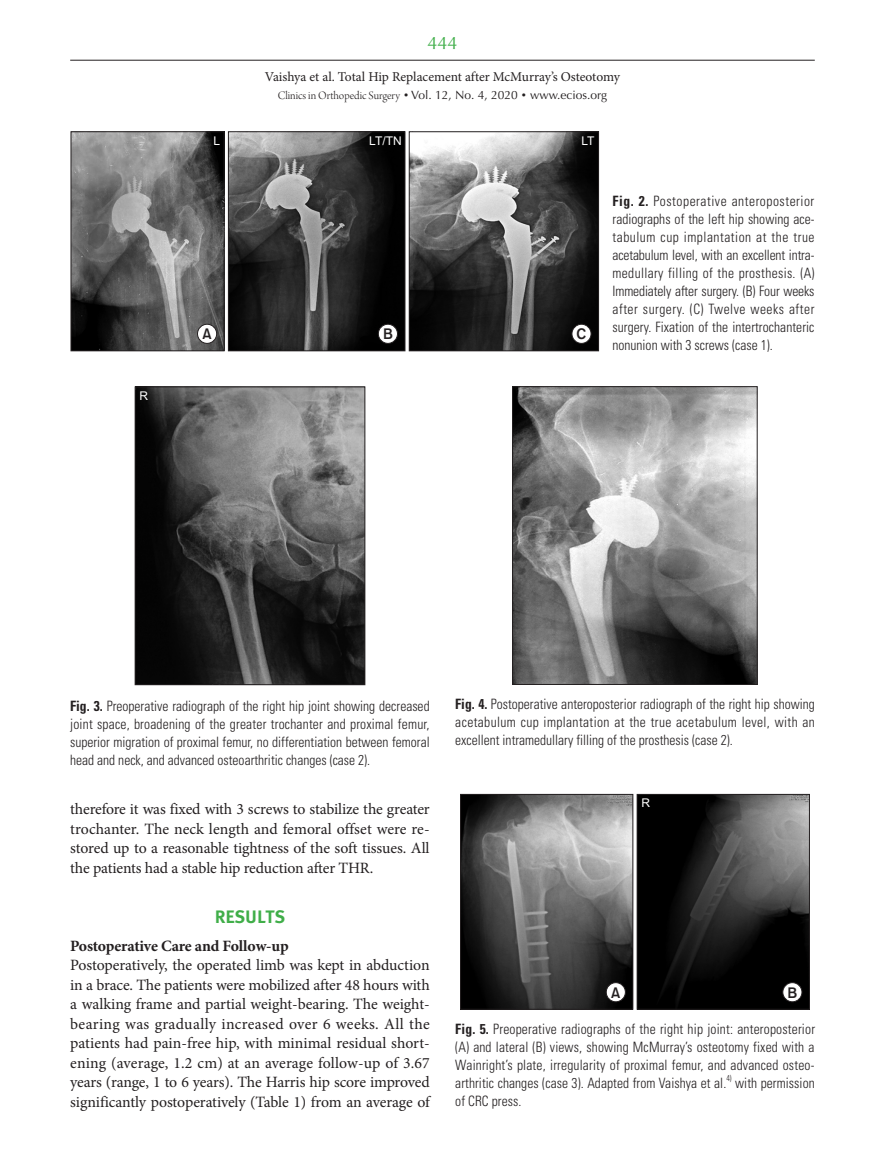
<style>
.page{position:relative;width:885px;height:1170px;background:#fff}
.page>*{position:absolute;margin:0;border:0;box-sizing:border-box;transform-origin:0 0}
.t1{font:700 18px "Meta Plus";letter-spacing:-.01em;color:#40ae49}
.t2{font:18px "Optima LT Std";color:#40ae49}
.t3{font:15.75px/19.5px "Minion Pro";letter-spacing:-.01em;color:#231f20;text-align:justify}
.t4{font:700 15.75px "Minion Pro";letter-spacing:-.015em;color:#231f20}
.t5{font:15px "Gothic 725 BT Bold A";color:#231f20}
.t6{font:300 condensed 14.25px/18px "Univers LT Std";color:#231f20;text-align:justify;scale:.95 1}
.t7{font:13.5px "Minion Pro";letter-spacing:-.005em;color:#231f20}
.t8{font:12px "Optima LT Std";color:#231f20}
.t9{font:12px "Arial";color:#fff}
.t10{font:300 condensed 8.25px "Univers LT Std";color:#231f20;scale:.95 1}
.s1{font-family:"Arno Pro Light Display"}
.s2{font-size:9px}
.s3{font-weight:700}
</style>
<div class="page">
<hr style="left:70px;top:60px;width:744px;height:1px;background:#231f20">
<svg style="left:70px;top:131px;width:529px;height:220px;background:#565656"></svg>
<img style="left:137px;top:388px;width:226px;height:295px">
<div style="left:135px;top:386px;width:230px;height:299px;border:1px solid #231f20"></div>
<img style="left:514px;top:388px;width:241px;height:294px">
<div style="left:512px;top:386px;width:245px;height:298px;border:1px solid #231f20"></div>
<svg style="left:460px;top:793px;width:349px;height:216px;background:#444"></svg>
<div style="left:606px;top:982px;width:19px;height:19px;background:#fff;border-radius:50%"></div>
<div style="left:606px;top:982px;width:19px;height:19px;border:1px solid #231f20;border-radius:50%"></div>
<div style="left:782px;top:982px;width:19px;height:19px;background:#fff;border-radius:50%"></div>
<div style="left:782px;top:982px;width:20px;height:19px;border:1px solid #231f20;border-radius:50%"></div>
<p class="t2" style="left:427px;top:32px;width:32px">444</p>
<p class="t7" style="left:265px;top:68px;width:356px">Vaishya et al. Total Hip Replacement after McMurray’s Osteotomy</p>
<p class="t8" style="left:278px;top:88px;width:331px"><span class="s1">Clinics in Orthopedic Surgery</span> <span class="s2">•</span> Vol. 12, No. 4, 2020 <span class="s2">•</span> www.ecios.org</p>
<p class="t9" style="left:139px;top:388px;width:10px">R</p>
<p class="t9" style="left:214px;top:136px;width:8px">L</p>
<p class="t9" style="left:369px;top:136px;width:34px">LT/TN</p>
<p class="t9" style="left:581px;top:136px;width:15px">LT</p>
<p class="t5" style="left:202px;top:325px;width:11px">A</p>
<p class="t5" style="left:383px;top:325px;width:11px">B</p>
<p class="t5" style="left:576px;top:325px;width:11px">C</p>
<p class="t6" style="left:612px;top:191px;width:214px"><span class="s3">Fig. 2.</span> Postoperative anteroposterior radiographs of the left hip showing ace&shy;tabulum cup implantation at the true acetabulum level, with an excellent intra&shy;medullary filling of the prosthesis. (A)<br>Immediately after surgery. (B) Four weeks after surgery. (C) Twelve weeks after surgery. Fixation of the intertrochanteric nonunion with 3 screws (case 1).</p>
<p class="t6" style="left:70px;top:696px;width:380px"><span class="s3">Fig. 3.</span> Preoperative radiograph of the right hip joint showing decreased joint space, broadening of the greater trochanter and proximal femur, superior migration of proximal femur, no differentiation between femoral head and neck, and advanced osteoarthritic changes (case 2).</p>
<p class="t3" style="left:70px;top:799px;width:361px">therefore it was fixed with 3 screws to stabilize the greater trochanter. The neck length and femoral offset were re&shy;stored up to a reasonable tightness of the soft tissues. All the patients had a stable hip reduction after THR.</p>
<p class="t1" style="left:215px;top:906px;width:72px">RESULTS</p>
<p class="t4" style="left:70px;top:934px;width:220px">Postoperative Care and Follow-up</p>
<p class="t3" style="left:70px;top:955px;width:361px">Postoperatively, the operated limb was kept in abduction in a brace. The patients were mobilized after 48 hours with a walking frame and partial weight-bearing. The weight&shy;bearing was gradually increased over 6 weeks. All the patients had pain-free hip, with minimal residual short&shy;ening (average, 1.2 cm) at an average follow-up of 3.67 years (range, 1 to 6 years). The Harris hip score improved significantly postoperatively (Table 1) from an average of</p>
<p class="t6" style="left:455px;top:695px;width:380px"><span class="s3">Fig. 4.</span> Postoperative anteroposterior radiograph of the right hip showing acetabulum cup implantation at the true acetabulum level, with an excellent intramedullary filling of the prosthesis (case 2).</p>
<p class="t9" style="left:641px;top:795px;width:10px">R</p>
<p class="t5" style="left:611px;top:983px;width:11px">A</p>
<p class="t5" style="left:787px;top:983px;width:11px">B</p>
<p class="t6" style="left:455px;top:1019px;width:380px"><span class="s3">Fig. 5.</span> Preoperative radiographs of the right hip joint: anteroposterior (A) and lateral (B) views, showing McMurray’s osteotomy fixed with a Wainright’s plate, irregularity of proximal femur, and advanced osteo&shy;arthritic changes (case 3). Adapted from Vaishya et al.</p>
<p class="t10" style="left:726px;top:1073px;width:7px">4)</p>
<p class="t6" style="left:735px;top:1073px;width:85px">with permission</p>
<p class="t6" style="left:455px;top:1091px;width:71px">of CRC press.</p>
</div>
